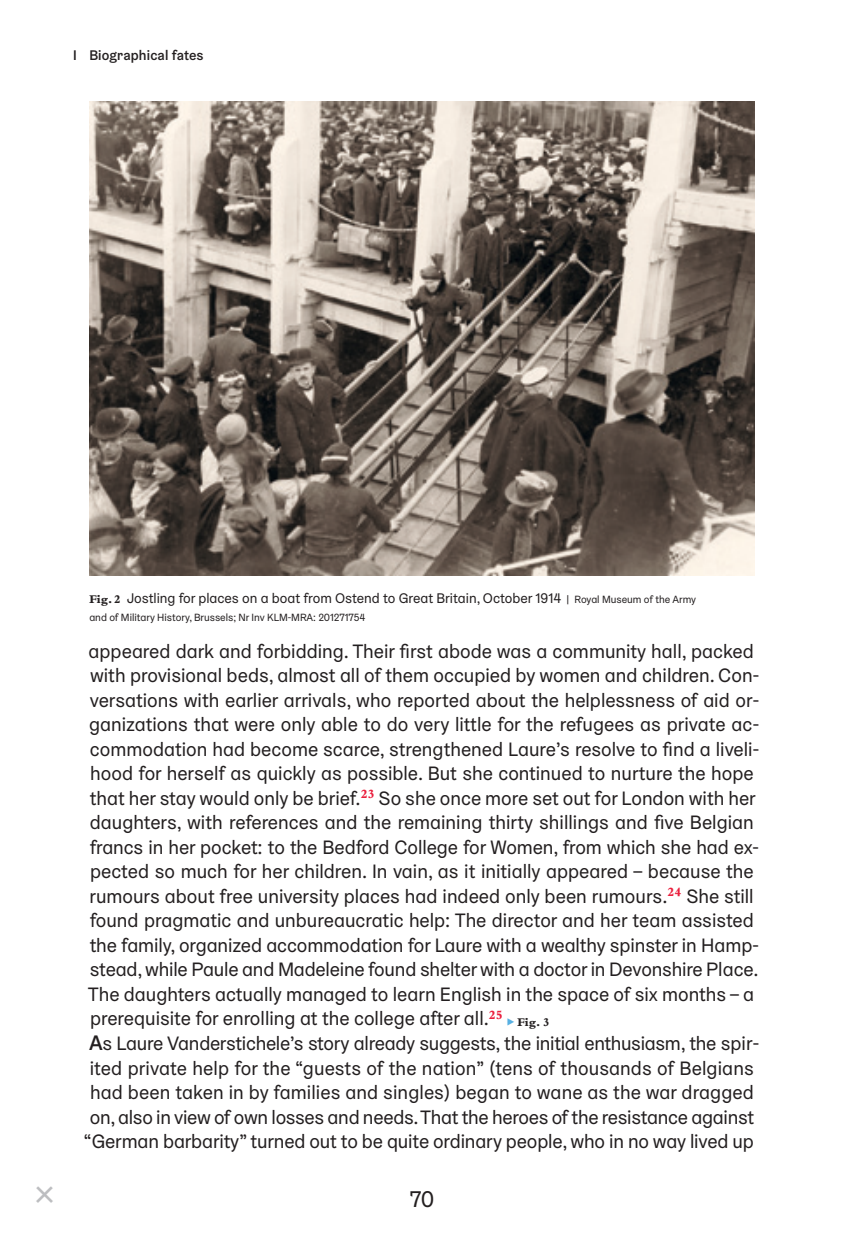
<style>
.page{position:relative;width:844px;height:1241px;background:#fff}
.page>*{position:absolute;margin:0;border:0;box-sizing:border-box;transform-origin:0 0}
.t1{font:35px "Graebenbach";color:#bcbdc0}
.t2{font:22.75px "Graebenbach";color:#231f20}
.DH_Essay_Fließtext_E{font:19.43px/24.5px "Graebenbach";color:#231f20}
.DH_BU_Fließ{font:14px "Graebenbach";color:#231f20}
.t3{font:500 14px "Graebenbach";letter-spacing:.01em;color:#231f20}
.DH_Essay_Fließtext_E-2{font:800 12.25px "Bembo";color:#231f20}
.DH_BU_Fließ-2{font:10.5px "Graebenbach";color:#231f20}
.s1{font-family:"Bembo";font-weight:800;font-size:12.25px}
.s2{font-size:10.5px}
.s3{font-family:"Graebenbach";font-weight:500;color:#57b0e2}
.s4{font-weight:500;font-size:21px}
</style>
<div class="page">
<img style="left:89px;top:102px;width:665px;height:474px">
<p class="t3" style="left:73px;top:46px;width:132px">I Biographical fates</p>
<h1 class="t1" style="left:34px;top:1173px;width:22px">×</h1>
<p class="DH_BU_Fließ" style="left:89px;top:589px;width:608px"><span class="s1">Fig. 2</span> Jostling for places on a boat from Ostend to Great Britain, October 1914 <span class="s2">| Royal Museum of the Army</span></p>
<p class="DH_BU_Fließ-2" style="left:89px;top:610px;width:277px">and of Military History, Brussels; Nr Inv KLM-MRA: 201271754</p>
<p class="DH_Essay_Fließtext_E" style="left:88px;top:638px;width:672px">appeared dark and forbidding. Their first abode was a community hall, packed with provisional beds, almost all of them occupied by women and children. Con&shy;versations with earlier arrivals, who reported about the helplessness of aid or&shy;ganizations that were only able to do very little for the refugees as private ac&shy;commodation had become scarce, strengthened Laure’s resolve to find a liveli&shy;hood for herself as quickly as possible. But she continued to nurture the hope that her stay would only be brief.<sup>23</sup> So she once more set out for London with her daughters, with references and the remaining thirty shillings and five Belgian francs in her pocket: to the Bedford College for Women, from which she had ex&shy;pected so much for her children. In vain, as it initially appeared – because the rumours about free university places had indeed only been rumours.<sup>24</sup> She still found pragmatic and unbureaucratic help: The director and her team assisted the family, organized accommodation for Laure with a wealthy spinster in Hamp&shy;stead, while Paule and Madeleine found shelter with a doctor in Devonshire Place.<br>The daughters actually managed to learn English in the space of six months – a prerequisite for enrolling at the college after all.<sup>25</sup></p>
<p class="DH_Essay_Fließtext_E-2" style="left:507px;top:1014px;width:44px"><span class="s3">▶</span> Fig. 3</p>
<p class="DH_Essay_Fließtext_E" style="left:83px;top:1030px;width:677px;text-align:center"><span class="s4">A</span>s Laure Vanderstichele’s story already suggests, the initial enthusiasm, the spir&shy;ited private help for the “guests of the nation” (tens of thousands of Belgians had been taken in by families and singles) began to wane as the war dragged on, also in view of own losses and needs. That the heroes of the resistance against “German barbarity” turned out to be quite ordinary people, who in no way lived up</p>
<p class="t2" style="left:409px;top:1184px;width:26px">70</p>
</div>
